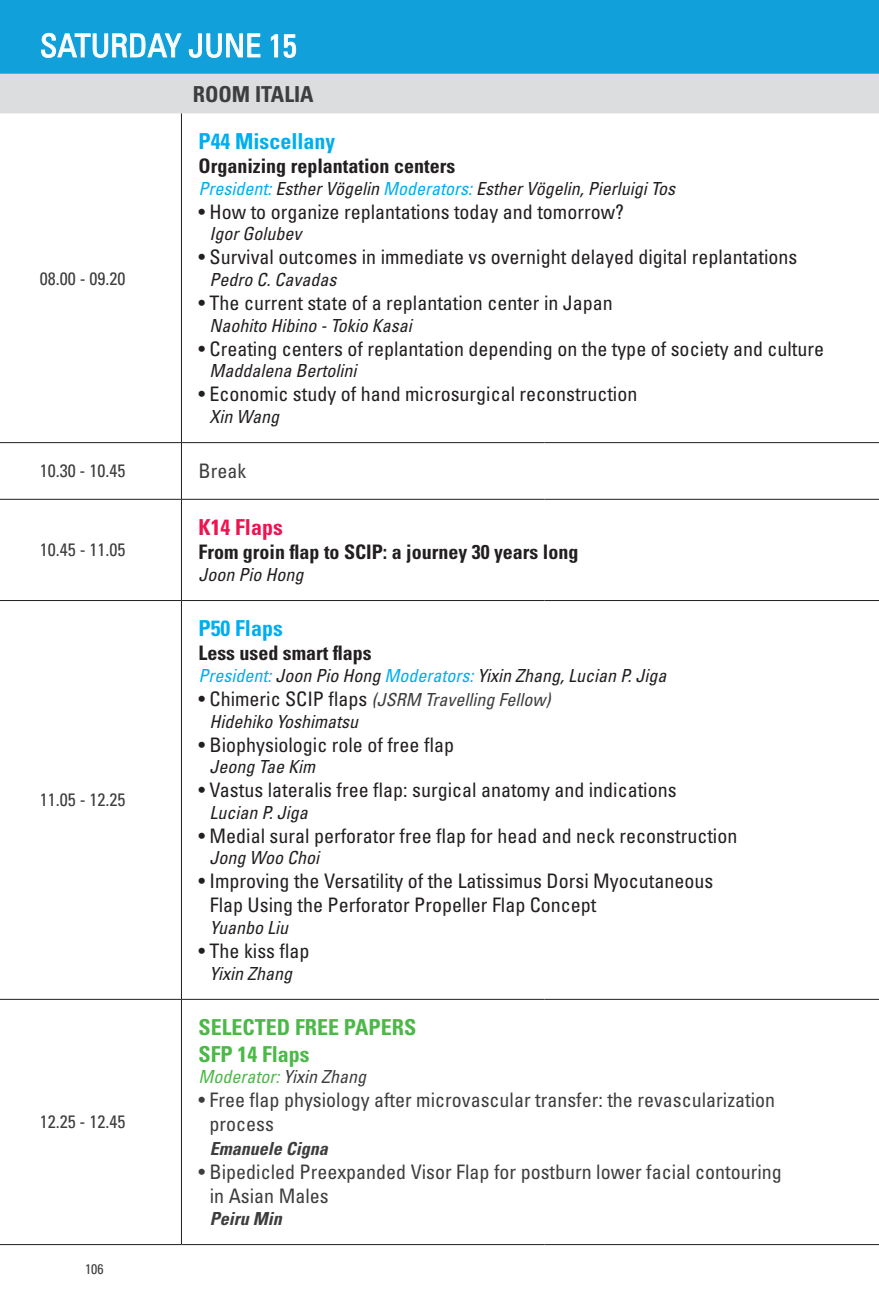
<style>
.page{position:relative;width:879px;height:1304px;background:#fff}
.page>*{position:absolute;margin:0;border:0;box-sizing:border-box;transform-origin:0 0}
.t1{font:condensed 32px "Univers LT Std";color:#fff}
.t2{font:700 condensed 22px/26.4px "Univers LT Std";color:#4cb848}
.t3{font:700 condensed 22px "Univers LT Std";color:#00aeef}
.t4{font:700 condensed 22px "Univers LT Std";color:#3e3e3f}
.t5{font:700 condensed 22px "Univers LT Std";color:#ed1450}
.t6{font:condensed 20px/24px "Univers LT Std";color:#231f20}
.t7{font:condensed 20px/24px "Univers LT Std";color:#3e3e3f}
.t8{font:700 condensed 20px "Univers LT Std";color:#231f20}
.t9{font:italic condensed 18px "Univers LT Std";color:#231f20}
.t10{font:italic condensed 18px/21.6px "Univers LT Std";color:#3e3e3f}
.t11{font:condensed 18px "Univers LT Std";color:#3e3e3f}
.t12{font:italic 700 condensed 18px "Univers LT Std";color:#3e3e3f}
.t13{font:italic condensed 18px "Univers LT Std";color:#4cb848}
.t14{font:condensed 14px "Univers LT Std";color:#3e3e3f}
.s1{color:#00aeef}
.s2{font-style:normal;font-size:20px;color:#231f20}
.s3{color:#231f20}
.s4{color:#3e3e3f}
</style>
<div class="page">
<div style="left:0;top:0;width:879px;height:74px;background:#12a0db"></div>
<div style="left:0;top:74px;width:879px;height:39px;background:#dcdddf"></div>
<hr style="left:181px;top:113px;width:1px;height:329px;background:#231f20">
<hr style="left:181px;top:443px;width:1px;height:56px;background:#231f20">
<hr style="left:181px;top:500px;width:1px;height:100px;background:#231f20">
<hr style="left:181px;top:601px;width:1px;height:398px;background:#231f20">
<hr style="left:181px;top:1000px;width:1px;height:244px;background:#231f20">
<hr style="left:0;top:600px;width:181px;height:1px;background:#231f20">
<hr style="left:181px;top:600px;width:363px;height:1px;background:#231f20">
<hr style="left:544px;top:600px;width:335px;height:1px;background:#231f20">
<hr style="left:0;top:999px;width:181px;height:1px;background:#231f20">
<hr style="left:181px;top:999px;width:363px;height:1px;background:#231f20">
<hr style="left:544px;top:999px;width:335px;height:1px;background:#231f20">
<hr style="left:0;top:1244px;width:181px;height:1px;background:#231f20">
<hr style="left:181px;top:1244px;width:363px;height:1px;background:#231f20">
<hr style="left:544px;top:1244px;width:335px;height:1px;background:#231f20">
<hr style="left:0;top:442px;width:181px;height:1px;background:#231f20">
<hr style="left:181px;top:442px;width:363px;height:1px;background:#231f20">
<hr style="left:544px;top:442px;width:335px;height:1px;background:#231f20">
<hr style="left:0;top:499px;width:181px;height:1px;background:#231f20">
<hr style="left:181px;top:499px;width:363px;height:1px;background:#231f20">
<hr style="left:544px;top:499px;width:335px;height:1px;background:#231f20">
<svg style="left:41px;top:33px;width:141px;height:25px"></svg>
<svg style="left:189px;top:33px;width:71px;height:25px"></svg>
<svg style="left:271px;top:34px;width:7px;height:23px"></svg>
<svg style="left:284px;top:34px;width:12px;height:24px"></svg>
<h1 class="t1" style="left:40px;top:25px;width:259px">SATURDAY JUNE 15</h1>
<p class="t4" style="left:193px;top:80px;width:122px">ROOM ITALIA</p>
<p class="t11" style="left:40px;top:267px;width:87px">08.00 - 09.20</p>
<p class="t3" style="left:198px;top:128px;width:138px">P44 Miscellany</p>
<p class="t8" style="left:198px;top:154px;width:258px">Organizing replantation centers</p>
<p class="t9" style="left:198px;top:177px;width:478px"><span class="s1">President:</span> Esther Vögelin <span class="s1">Moderators:</span> Esther Vögelin, Pierluigi Tos</p>
<p class="t6" style="left:198px;top:199px;width:427px">• How to organize replantations today and tomorrow?</p>
<p class="t9" style="left:210px;top:223px;width:93px">Igor Golubev</p>
<p class="t6" style="left:198px;top:245px;width:600px">• Survival outcomes in immediate vs overnight delayed digital replantations</p>
<p class="t9" style="left:210px;top:268px;width:128px">Pedro C. Cavadas</p>
<p class="t6" style="left:198px;top:291px;width:416px">• The current state of a replantation center in Japan</p>
<p class="t9" style="left:210px;top:314px;width:204px">Naohito Hibino - Tokio Kasai</p>
<p class="t6" style="left:198px;top:336px;width:627px">• Creating centers of replantation depending on the type of society and culture</p>
<p class="t9" style="left:210px;top:359px;width:148px">Maddalena Bertolini</p>
<p class="t6" style="left:198px;top:382px;width:440px">• Economic study of hand microsurgical reconstruction</p>
<p class="t9" style="left:210px;top:405px;width:71px">Xin Wang</p>
<p class="t11" style="left:40px;top:460px;width:87px">10.30 - 10.45</p>
<p class="t7" style="left:198px;top:459px;width:49px">Break</p>
<p class="t11" style="left:40px;top:539px;width:87px">10.45 - 11.05</p>
<p class="t11" style="left:40px;top:789px;width:87px">11.05 - 12.25</p>
<p class="t11" style="left:40px;top:1111px;width:87px">12.25 - 12.45</p>
<p class="t14" style="left:85px;top:1261px;width:20px">106</p>
<p class="t5" style="left:198px;top:514px;width:86px">K14 Flaps</p>
<p class="t8" style="left:198px;top:540px;width:381px">From groin flap to SCIP: a journey 30 years long</p>
<p class="t9" style="left:198px;top:563px;width:106px">Joon Pio Hong</p>
<p class="t3" style="left:198px;top:615px;width:86px">P50 Flaps</p>
<p class="t8" style="left:198px;top:641px;width:175px">Less used smart flaps</p>
<p class="t9" style="left:198px;top:664px;width:469px"><span class="s1">President:</span> Joon Pio Hong <span class="s1">Moderators:</span> Yixin Zhang, Lucian P. Jiga</p>
<p class="t10" style="left:210px;top:689px;width:342px;text-indent:-11px"><span class="s2">• Chimeric SCIP flaps</span> (JSRM Travelling Fellow)<br><span class="s3">Hidehiko Yoshimatsu</span></p>
<p class="t6" style="left:198px;top:732px;width:257px">• Biophysiologic role of free flap</p>
<p class="t9" style="left:210px;top:755px;width:107px">Jeong Tae Kim</p>
<p class="t6" style="left:198px;top:778px;width:480px">• Vastus lateralis free flap: surgical anatomy and indications</p>
<p class="t9" style="left:210px;top:801px;width:100px">Lucian P. Jiga</p>
<p class="t6" style="left:198px;top:823px;width:540px">• Medial sural perforator free flap for head and neck reconstruction</p>
<p class="t9" style="left:210px;top:846px;width:111px">Jong Woo Choi</p>
<p class="t6" style="left:210px;top:869px;width:505px;text-indent:-11px">• Improving the Versatility of the Latissimus Dorsi Myocutaneous<br>Flap Using the Perforator Propeller Flap Concept</p>
<p class="t9" style="left:210px;top:916px;width:80px">Yuanbo Liu</p>
<p class="t6" style="left:198px;top:938px;width:113px">• The kiss flap</p>
<p class="t9" style="left:210px;top:962px;width:84px">Yixin Zhang</p>
<p class="t2" style="left:198px;top:1014px;width:219px">SELECTED FREE PAPERS<br>SFP 14 Flaps</p>
<p class="t13" style="left:198px;top:1065px;width:169px">Moderator: <span class="s4">Yixin Zhang</span></p>
<p class="t7" style="left:210px;top:1088px;width:567px;text-indent:-11px">• Free flap physiology after microvascular transfer: the revascularization process</p>
<p class="t12" style="left:210px;top:1138px;width:120px">Emanuele Cigna</p>
<p class="t7" style="left:210px;top:1160px;width:573px;text-indent:-11px">• Bipedicled Preexpanded Visor Flap for postburn lower facial contouring in Asian Males</p>
<p class="t12" style="left:210px;top:1207px;width:73px">Peiru Min</p>
</div>
